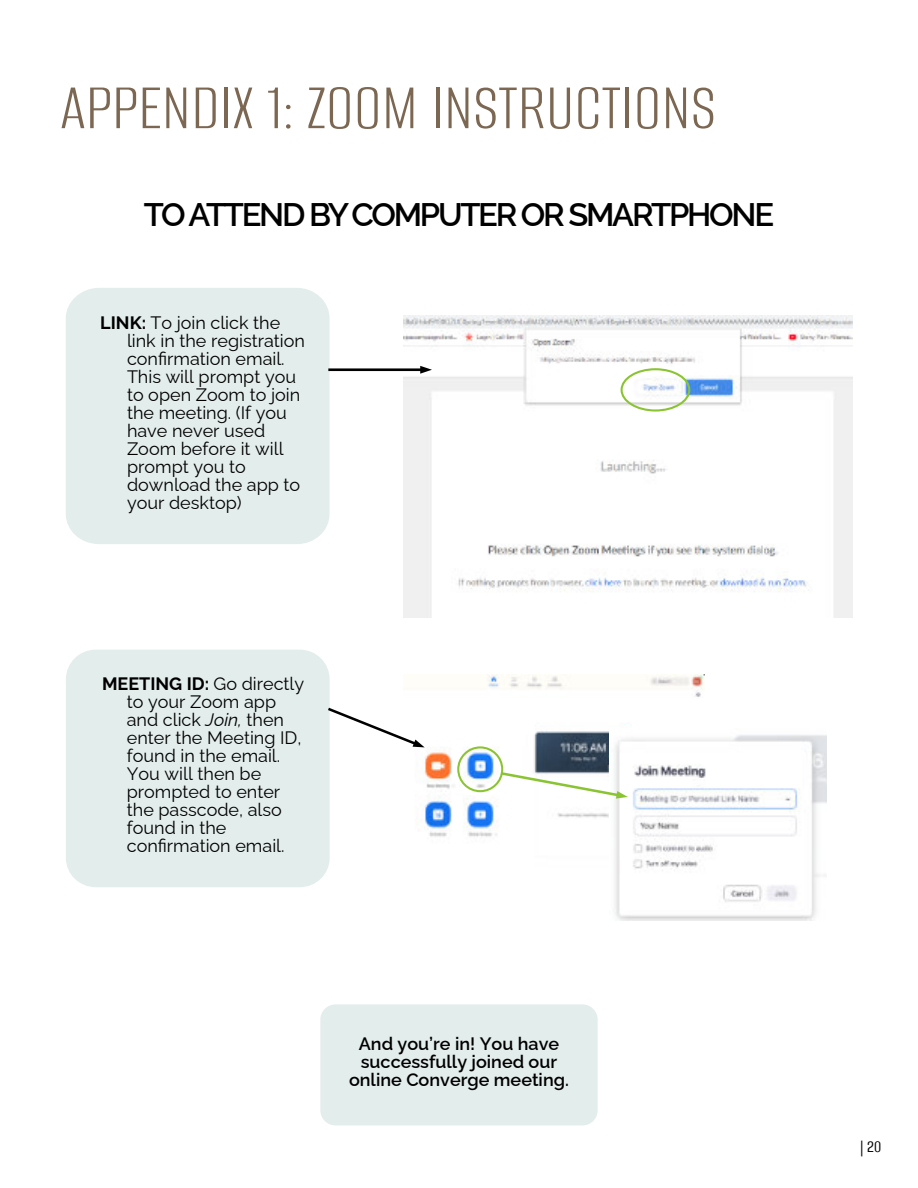
<style>
.page{position:relative;width:918px;height:1188px;background:#fff}
.page>*{position:absolute;margin:0;border:0;box-sizing:border-box;transform-origin:0 0}
.t1{font:300 68.7px "Alumni Sans";color:#7c6752}
.t2{font:600 32.7px "Raleway";letter-spacing:-.07em;color:#000}
.t3{font:18px/18px "Raleway";color:#000}
.t4{font:600 18px/18px "Raleway";color:#000;text-align:center}
.t5{font:18px "Alumni Sans";color:#000}
.s1{font-weight:700}
.s2{font-style:italic}
</style>
<div class="page">
<div style="left:66px;top:288px;width:264px;height:256px;background:#e3edec"></div>
<div style="left:66px;top:650px;width:264px;height:237px;background:#e3edec;border-radius:30px"></div>
<img style="left:403px;top:316px;width:449px;height:301px">
<img style="left:415px;top:675px;width:289px;height:162px">
<img style="left:609px;top:728px;width:217px;height:193px">
<svg style="left:420px;top:366px;width:12px;height:8px"></svg>
<hr style="left:330px;top:368px;width:93px;height:3px;background:#000">
<svg style="left:328px;top:706px;width:97px;height:41px"></svg>
<svg style="left:499px;top:771px;width:129px;height:28px"></svg>
<div style="left:621px;top:368px;width:69px;height:44px;border:2px solid #8bc433;border-radius:50%"></div>
<div style="left:457px;top:746px;width:46px;height:46px;border:2px solid #8bc433;border-radius:50%"></div>
<div style="left:320px;top:1004px;width:278px;height:121px;background:#e3edec;border-radius:15px"></div>
<h1 class="t1" style="left:60px;top:66px;width:657px">APPENDIX 1: ZOOM INSTRUCTIONS</h1>
<h2 class="t2" style="left:144px;top:195px;width:632px">TOATTEND BYCOMPUTER OR SMARTPHONE</h2>
<p class="t3" style="left:127px;top:314px;width:180px;text-indent:-27px"><span class="s1">LINK:</span> To join click the link in the registration confirmation email.<br>This will prompt you to open Zoom to join the meeting. (If you have never used<br>Zoom before it will prompt you to download the app to your desktop)</p>
<p class="t3" style="left:127px;top:675px;width:179px;text-indent:-25px"><span class="s1">MEETING ID:</span> Go directly to your Zoom app and click <span class="s2">Join,</span> then enter the Meeting ID, found in the email.<br>You will then be prompted to enter the passcode, also found in the confirmation email.</p>
<p class="t4" style="left:349px;top:1034px;width:221px">And you’re in! You have successfully joined our online Converge meeting.</p>
<p class="t5" style="left:860px;top:1136px;width:23px">|20</p>
</div>
